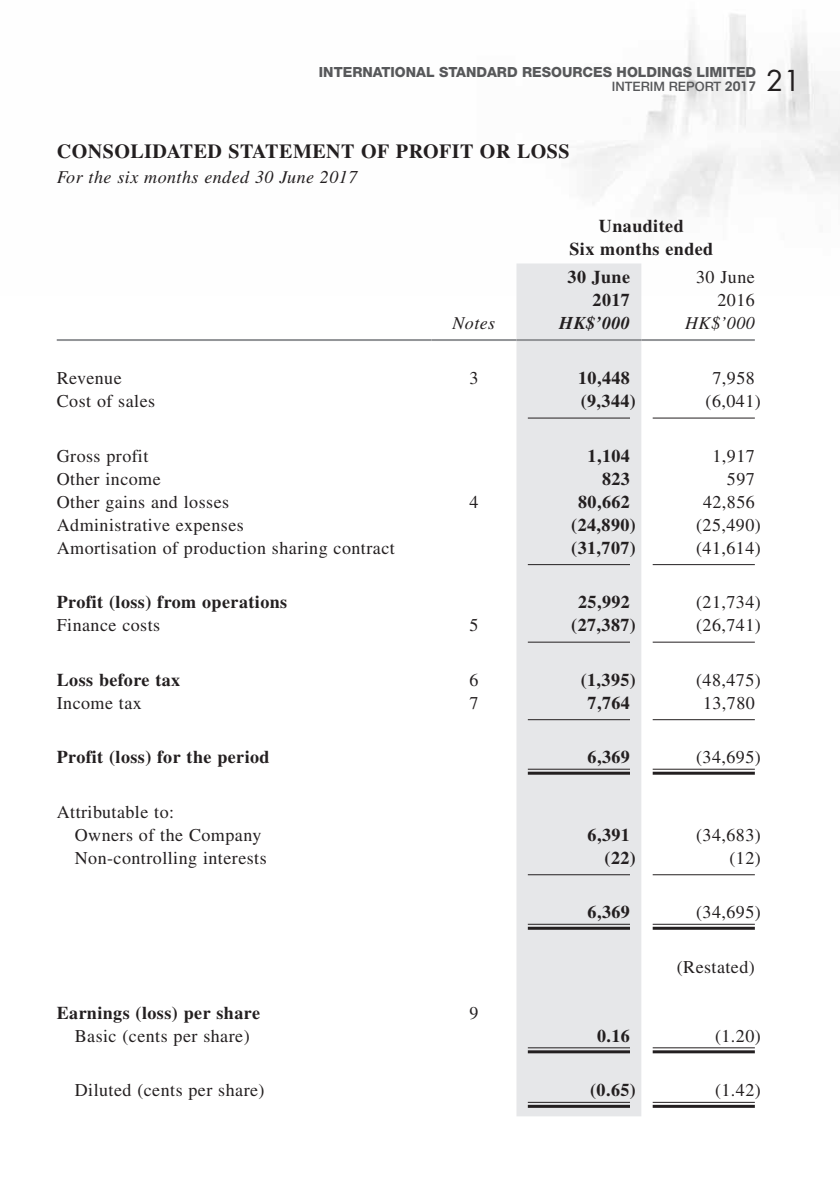
<style>
.page{position:relative;width:840px;height:1191px;background:#fff}
.page>*{position:absolute;margin:0;border:0;box-sizing:border-box;transform-origin:0 0}
.t1{font:700 20px "Times LT Std";letter-spacing:.025em;color:#231f20}
.t2{font:18px/23px "Times LT Std";letter-spacing:.025em;color:#231f20;text-align:right}
.t3{font:700 18px/23px "Times LT Std";letter-spacing:.025em;color:#231f20;text-align:center}
.t4{font:italic 18px "Times LT Std";letter-spacing:.025em;color:#231f20}
.t5{font:italic 700 18px "Times LT Std";color:#231f20}
.t6{font:800 14px "Helvetica Neue LT Std";color:#57585a}
.t7{font:500 13px "Helvetica Neue LT Std";color:#57585a}
.s1{font-family:"ITC Avant Garde Std";font-weight:600}
.s2{font-family:"Futura Std";font-weight:400;font-size:28px;color:#231f20}
</style>
<div class="page">
<img style="left:572px;top:13px;width:267px;height:208px">
<div style="left:516px;top:263px;width:125px;height:853px;background:#e6e7e9"></div>
<hr style="left:57px;top:339px;width:374px;height:2px;background:#939598">
<hr style="left:431px;top:339px;width:85px;height:2px;background:#939598">
<hr style="left:516px;top:339px;width:125px;height:2px;background:#939598">
<hr style="left:641px;top:339px;width:113px;height:2px;background:#939598">
<hr style="left:527px;top:417px;width:102px;height:1px;background:#231f20">
<hr style="left:652px;top:417px;width:102px;height:1px;background:#231f20">
<hr style="left:527px;top:564px;width:102px;height:1px;background:#231f20">
<hr style="left:652px;top:564px;width:102px;height:1px;background:#231f20">
<hr style="left:527px;top:641px;width:102px;height:1px;background:#231f20">
<hr style="left:652px;top:641px;width:102px;height:1px;background:#231f20">
<hr style="left:527px;top:719px;width:102px;height:1px;background:#231f20">
<hr style="left:652px;top:719px;width:102px;height:1px;background:#231f20">
<hr style="left:527px;top:768px;width:102px;height:1px;background:#231f20">
<hr style="left:527px;top:771px;width:102px;height:3px;background:#231f20">
<hr style="left:652px;top:768px;width:102px;height:1px;background:#231f20">
<hr style="left:652px;top:771px;width:102px;height:3px;background:#231f20">
<hr style="left:527px;top:874px;width:102px;height:1px;background:#231f20">
<hr style="left:652px;top:874px;width:102px;height:1px;background:#231f20">
<hr style="left:527px;top:923px;width:102px;height:1px;background:#231f20">
<hr style="left:527px;top:926px;width:102px;height:3px;background:#231f20">
<hr style="left:652px;top:923px;width:102px;height:1px;background:#231f20">
<hr style="left:652px;top:926px;width:102px;height:3px;background:#231f20">
<hr style="left:527px;top:1047px;width:102px;height:1px;background:#231f20">
<hr style="left:527px;top:1050px;width:102px;height:3px;background:#231f20">
<hr style="left:652px;top:1047px;width:102px;height:1px;background:#231f20">
<hr style="left:652px;top:1050px;width:102px;height:3px;background:#231f20">
<hr style="left:527px;top:1101px;width:102px;height:1px;background:#231f20">
<hr style="left:527px;top:1104px;width:102px;height:3px;background:#231f20">
<hr style="left:652px;top:1101px;width:102px;height:1px;background:#231f20">
<hr style="left:652px;top:1104px;width:102px;height:3px;background:#231f20">
<p class="t6" style="left:319px;top:64px;width:438px">INTERNATIONAL STANDARD RESOURCES HOLDINGS LIMITED</p>
<p class="t7" style="left:611px;top:79px;width:190px">INTERIM REPORT <span class="s1">2017</span> <span class="s2">21</span></p>
<p class="t1" style="left:57px;top:140px;width:514px">CONSOLIDATED STATEMENT OF PROFIT OR LOSS</p>
<p class="t4" style="left:57px;top:167px;width:302px">For the six months ended 30 June 2017</p>
<p class="t3" style="left:569px;top:214px;width:145px">Unaudited<br>Six months ended</p>
<p class="t3" style="left:567px;top:265px;width:64px;text-align:right">30 June<br>2017</p>
<p class="t2" style="left:695px;top:266px;width:60px">30 June<br>2016</p>
<p class="t4" style="left:452px;top:313px;width:44px">Notes</p>
<p class="t5" style="left:559px;top:313px;width:72px">HK$’000</p>
<p class="t4" style="left:684px;top:313px;width:71px">HK$’000</p>
<p class="t2" style="left:57px;top:366px;width:66px">Revenue</p>
<p class="t2" style="left:469px;top:366px;width:10px">3</p>
<p class="t3" style="left:578px;top:366px;width:53px">10,448</p>
<p class="t2" style="left:712px;top:366px;width:44px">7,958</p>
<p class="t2" style="left:57px;top:389px;width:100px">Cost of sales</p>
<p class="t3" style="left:580px;top:389px;width:57px">(9,344)</p>
<p class="t2" style="left:705px;top:389px;width:57px">(6,041)</p>
<p class="t2" style="left:57px;top:444px;width:93px">Gross profit</p>
<p class="t3" style="left:587px;top:443px;width:44px">1,104</p>
<p class="t2" style="left:712px;top:444px;width:44px">1,917</p>
<p class="t2" style="left:57px;top:467px;width:105px">Other income</p>
<p class="t3" style="left:601px;top:466px;width:29px">823</p>
<p class="t2" style="left:726px;top:467px;width:29px">597</p>
<p class="t2" style="left:57px;top:490px;width:174px">Other gains and losses</p>
<p class="t2" style="left:469px;top:490px;width:10px">4</p>
<p class="t3" style="left:578px;top:489px;width:53px">80,662</p>
<p class="t2" style="left:702px;top:490px;width:53px">42,856</p>
<p class="t2" style="left:57px;top:513px;width:188px">Administrative expenses</p>
<p class="t3" style="left:571px;top:512px;width:66px">(24,890)</p>
<p class="t2" style="left:695px;top:513px;width:66px">(25,490)</p>
<p class="t2" style="left:57px;top:536px;width:339px">Amortisation of production sharing contract</p>
<p class="t3" style="left:571px;top:535px;width:66px">(31,707)</p>
<p class="t2" style="left:695px;top:536px;width:66px">(41,614)</p>
<p class="t3" style="left:57px;top:590px;width:232px">Profit (loss) from operations</p>
<p class="t3" style="left:578px;top:590px;width:53px">25,992</p>
<p class="t2" style="left:695px;top:590px;width:66px">(21,734)</p>
<p class="t2" style="left:57px;top:613px;width:105px">Finance costs</p>
<p class="t2" style="left:469px;top:613px;width:10px">5</p>
<p class="t3" style="left:571px;top:613px;width:66px">(27,387)</p>
<p class="t2" style="left:695px;top:613px;width:66px">(26,741)</p>
<p class="t3" style="left:57px;top:667px;width:125px">Loss before tax</p>
<p class="t2" style="left:469px;top:668px;width:10px">6</p>
<p class="t3" style="left:580px;top:667px;width:57px">(1,395)</p>
<p class="t2" style="left:695px;top:668px;width:66px">(48,475)</p>
<p class="t2" style="left:57px;top:691px;width:86px">Income tax</p>
<p class="t2" style="left:469px;top:691px;width:10px">7</p>
<p class="t3" style="left:587px;top:690px;width:44px">7,764</p>
<p class="t2" style="left:702px;top:691px;width:53px">13,780</p>
<p class="t3" style="left:57px;top:745px;width:214px">Profit (loss) for the period</p>
<p class="t3" style="left:587px;top:745px;width:44px">6,369</p>
<p class="t2" style="left:695px;top:745px;width:66px">(34,695)</p>
<p class="t2" style="left:75px;top:800px;width:188px;text-align:left;text-indent:-18px">Attributable to:<br>Owners of the Company</p>
<p class="t3" style="left:587px;top:822px;width:44px">6,391</p>
<p class="t2" style="left:695px;top:823px;width:66px">(34,683)</p>
<p class="t2" style="left:75px;top:846px;width:193px">Non-controlling interests</p>
<p class="t3" style="left:604px;top:845px;width:33px">(22)</p>
<p class="t2" style="left:729px;top:846px;width:33px">(12)</p>
<p class="t3" style="left:587px;top:900px;width:44px">6,369</p>
<p class="t2" style="left:695px;top:900px;width:66px">(34,695)</p>
<p class="t2" style="left:676px;top:955px;width:80px">(Restated)</p>
<p class="t3" style="left:57px;top:1000px;width:205px">Earnings (loss) per share</p>
<p class="t2" style="left:469px;top:1001px;width:10px">9</p>
<p class="t2" style="left:75px;top:1024px;width:176px">Basic (cents per share)</p>
<p class="t3" style="left:596px;top:1023px;width:34px">0.16</p>
<p class="t2" style="left:714px;top:1024px;width:47px">(1.20)</p>
<p class="t2" style="left:75px;top:1078px;width:191px">Diluted (cents per share)</p>
<p class="t3" style="left:590px;top:1078px;width:47px">(0.65)</p>
<p class="t2" style="left:714px;top:1078px;width:47px">(1.42)</p>
</div>
